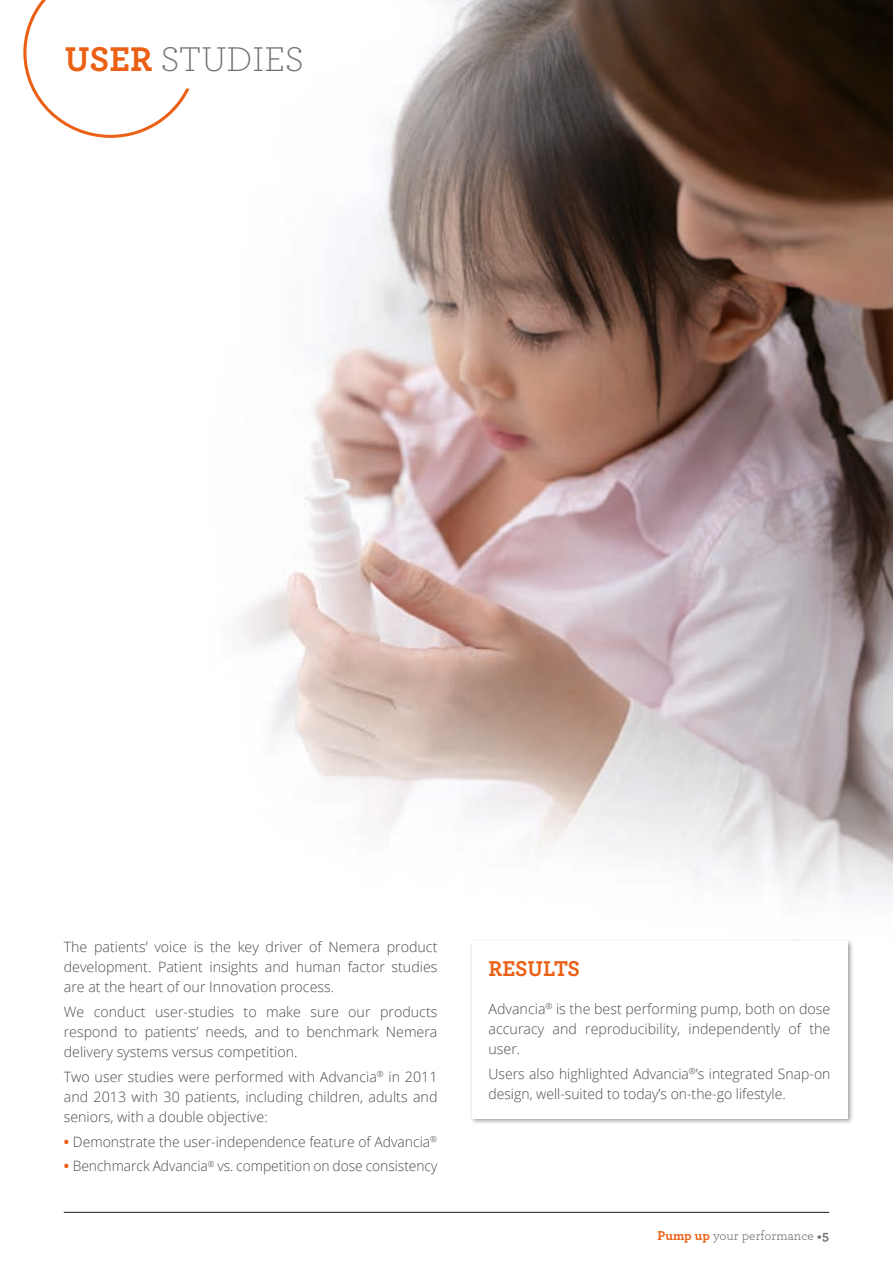
<style>
.page{position:relative;width:893px;height:1263px;background:#fff}
.page>*{position:absolute;margin:0;border:0;box-sizing:border-box;transform-origin:0 0}
.t1{font:300 36px "Archer";color:#70706f}
.t2{font:700 22.5px "Archer";letter-spacing:-.01em;color:#eb6014}
.t3{font:300 14.25px/20.2px "Open Sans";color:#4b4b4a;text-align:justify}
.t4{font:13.5px "Archer";color:#70706f}
.s1{font-weight:700;color:#eb6014}
.s2{font-family:"Minion Pro"}
.s3{font-weight:700}
</style>
<div class="page">
<hr style="left:64px;top:1212px;width:765px;height:1px;background:#1d1d1b">
<img style="left:240px;top:0;width:653px;height:898px">
<div style="left:469px;top:938px;width:385px;height:187px;background:#1d1d1b;opacity:.45"></div>
<div style="left:472px;top:941px;width:376px;height:177px;background:#fff"></div>
<svg style="left:23px;top:0;width:167px;height:138px"></svg>
<h1 class="t1" style="left:65px;top:36px;width:240px"><span class="s1">USER</span> STUDIES</h1>
<p class="t3" style="left:64px;top:936px;width:375px">The patients’ voice is the key driver of Nemera product development. Patient insights and human factor studies are at the heart of our Innovation process.</p>
<p class="t3" style="left:64px;top:1001px;width:375px">We conduct user-studies to make sure our products respond to patients’ needs, and to benchmark Nemera delivery systems versus competition.</p>
<p class="t3" style="left:64px;top:1066px;width:375px">Two user studies were performed with Advancia<sup>®</sup> in 2011 and 2013 with 30 patients, including children, adults and seniors, with a double objective:</p>
<p class="t3" style="left:64px;top:1131px;width:375px"><span class="s1">•</span> Demonstrate the user-independence feature of Advancia<sup>®</sup></p>
<p class="t3" style="left:64px;top:1156px;width:375px"><span class="s1">•</span> Benchmarck Advancia<sup>®</sup> vs. competition on dose consistency</p>
<h2 class="t2" style="left:488px;top:951px;width:93px">RESULTS</h2>
<p class="t3" style="left:488px;top:998px;width:343px">Advancia<sup>®</sup> is the best performing pump, both on dose accuracy and reproducibility, independently of the user.</p>
<p class="t3" style="left:488px;top:1063px;width:343px">Users also highlighted Advancia<sup>®</sup>’s integrated Snap-on design, well-suited to today’s on-the-go lifestyle.</p>
<p class="t4" style="left:658px;top:1226px;width:173px"><span class="s1">Pump up</span> your performance <span class="s2">•</span><span class="s3">5</span></p>
</div>
